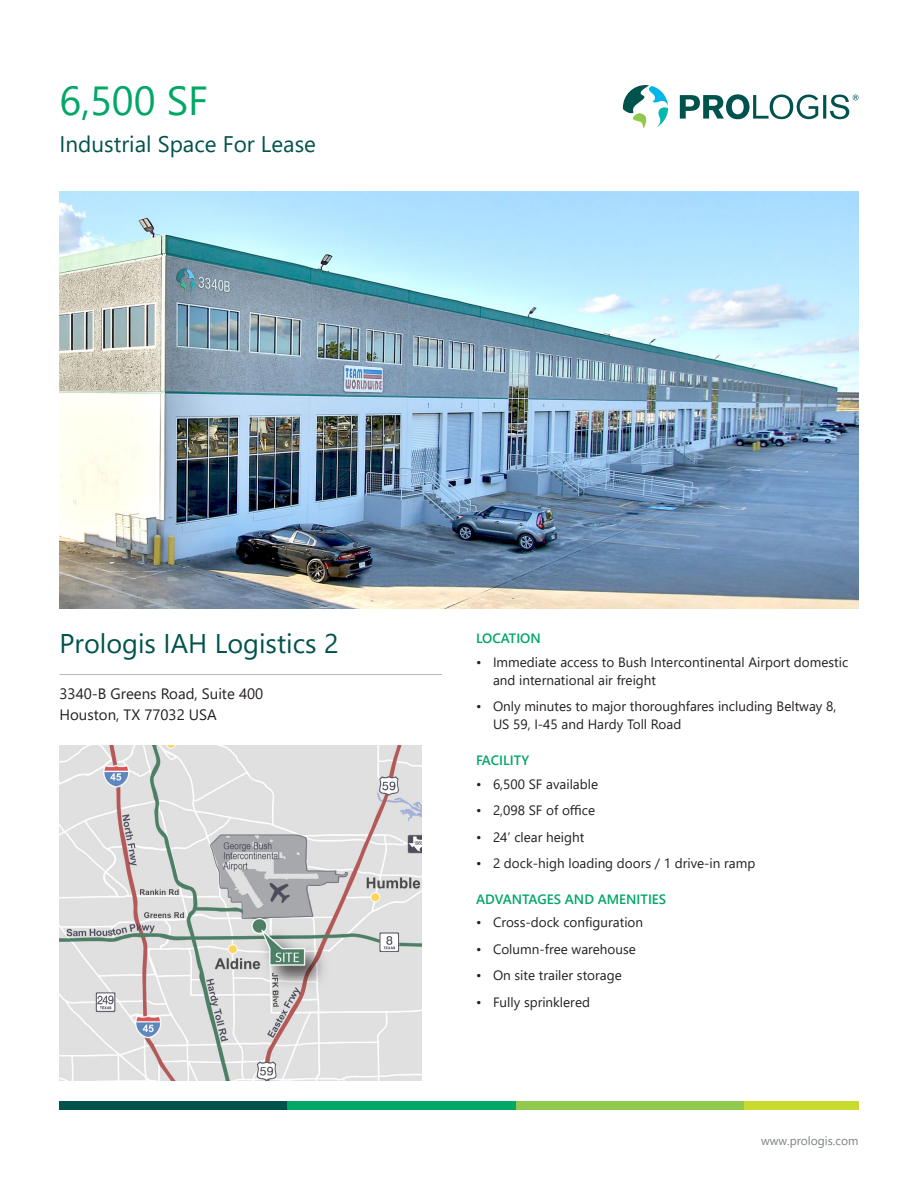
<style>
.page{position:relative;width:918px;height:1188px;background:#fff}
.page>*{position:absolute;margin:0;border:0;box-sizing:border-box;transform-origin:0 0}
.t1{font:40.5px "Segoe UI";color:#00a767}
.t2{font:27px "Segoe UI";color:#00524d}
.t3{font:22.5px "Segoe UI";color:#00524d}
.t4{font:15px/21px "Segoe UI";color:#231f20}
.t5{font:13.5px/18px "Segoe UI";color:#231f20}
.t6{font:600 13.5px "Segoe UI";color:#00a767}
.t7{font:12px "Segoe UI";color:#7d8183}
</style>
<div class="page">
<svg style="left:623px;top:85px;width:45px;height:44px"></svg>
<svg style="left:680px;top:94px;width:178px;height:25px"></svg>
<div style="left:60px;top:1101px;width:228px;height:9px;background:#00524d"></div>
<div style="left:516px;top:1101px;width:228px;height:9px;background:#91c94f"></div>
<div style="left:288px;top:1101px;width:228px;height:9px;background:#00a767"></div>
<div style="left:744px;top:1101px;width:114px;height:9px;background:#cadb2f"></div>
<hr style="left:60px;top:674px;width:382px;height:1px;background:#babcbc">
<img style="left:60px;top:191px;width:798px;height:417px">
<img style="left:59px;top:746px;width:363px;height:335px">
<h1 class="t1" style="left:60px;top:62px;width:150px">6,500 SF</h1>
<h3 class="t3" style="left:60px;top:123px;width:258px">Industrial Space For Lease</h3>
<p class="t2" style="left:60px;top:618px;width:281px">Prologis IAH Logistics 2</p>
<p class="t4" style="left:60px;top:682px;width:205px">3340-B Greens Road, Suite 400<br>Houston, TX 77032 USA</p>
<p class="t6" style="left:476px;top:626px;width:66px">LOCATION</p>
<p class="t5" style="left:493px;top:652px;width:357px;text-indent:-17px">• Immediate access to Bush Intercontinental Airport domestic and international air freight</p>
<p class="t5" style="left:493px;top:696px;width:345px;text-indent:-17px">• Only minutes to major thoroughfares including Beltway 8,<br>US 59, I-45 and Hardy Toll Road</p>
<p class="t6" style="left:476px;top:748px;width:55px">FACILITY</p>
<p class="t5" style="left:476px;top:774px;width:124px">• 6,500 SF available</p>
<p class="t5" style="left:476px;top:800px;width:121px">• 2,098 SF of office</p>
<p class="t5" style="left:476px;top:827px;width:110px">• 24’ clear height</p>
<p class="t5" style="left:476px;top:853px;width:281px">• 2 dock-high loading doors / 1 drive-in ramp</p>
<p class="t6" style="left:476px;top:887px;width:192px">ADVANTAGES AND AMENITIES</p>
<p class="t5" style="left:476px;top:912px;width:169px">• Cross-dock configuration</p>
<p class="t5" style="left:476px;top:939px;width:161px">• Column-free warehouse</p>
<p class="t5" style="left:476px;top:965px;width:147px">• On site trailer storage</p>
<p class="t5" style="left:476px;top:992px;width:116px">• Fully sprinklered</p>
<p class="t7" style="left:761px;top:1130px;width:99px">www.prologis.com</p>
</div>
